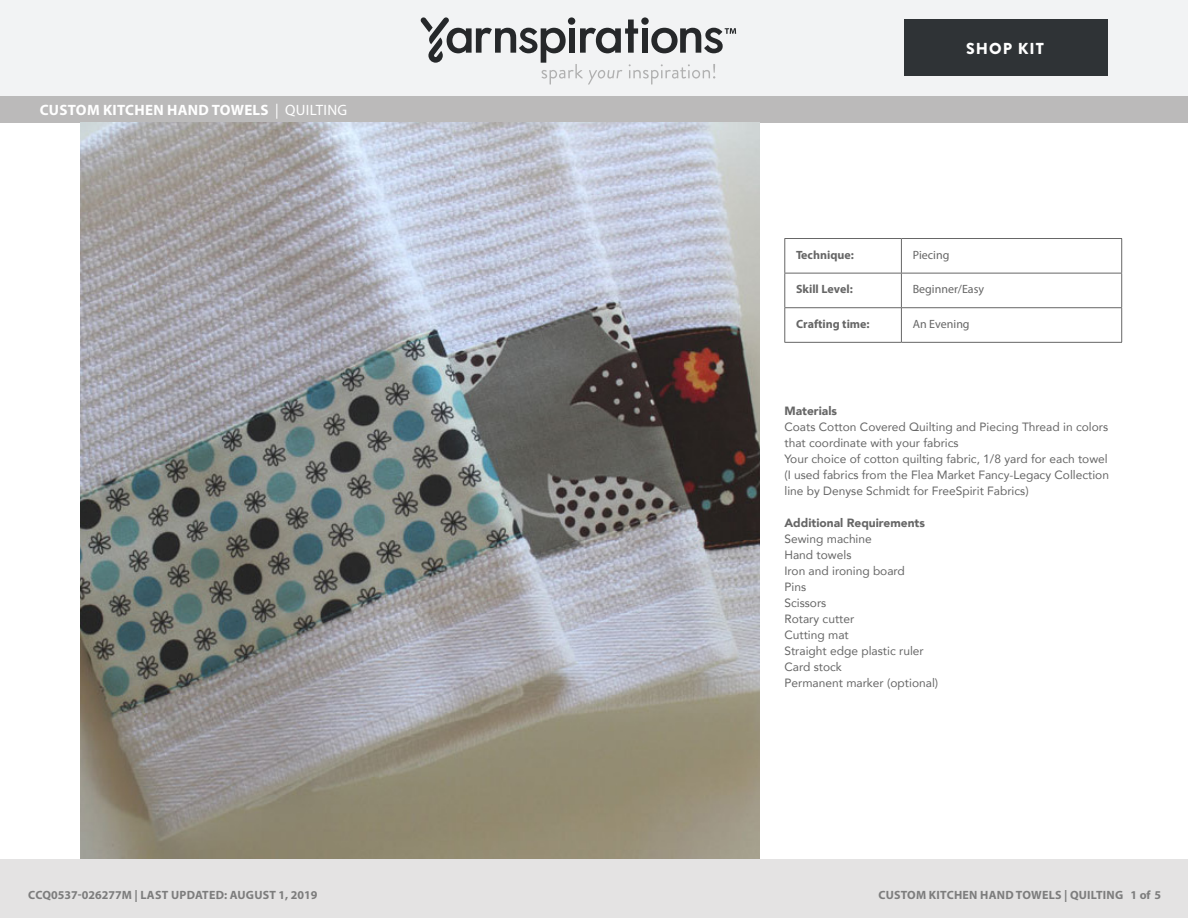
<style>
.page{position:relative;width:1188px;height:918px;background:#fff}
.page>*{position:absolute;margin:0;border:0;box-sizing:border-box;transform-origin:0 0}
.t1{font:900 15.9px "Brandon Grotesque";letter-spacing:.065em;color:#fff}
.Head{font:700 15px "Myriad Pro";letter-spacing:.02em;color:#fff}
.t2{font:12px/15.9px "Avenir";color:#666}
.t3{font:700 12px "Myriad Pro";color:#7d7d7d}
.t4{font:700 12px "Myriad Pro";letter-spacing:.02em;color:#7d7d7d}
.t5{font:700 12px "Myriad Pro";color:#666}
.t6{font:12px "Myriad Pro";color:#666}
.s1{font-weight:400}
.s2{font-weight:900}
</style>
<div class="page">
<div style="left:0;top:0;width:1188px;height:98px;background:#f2f3f4"></div>
<svg style="left:421px;top:17px;width:315px;height:68px"></svg>
<div style="left:904px;top:19px;width:203px;height:57px;background:#2f3336"></div>
<div style="left:0;top:96px;width:1188px;height:27px;background:#bbbaba"></div>
<img style="left:81px;top:123px;width:678px;height:736px">
<hr style="left:784px;top:238px;width:117px;height:1px;background:#666">
<hr style="left:784px;top:239px;width:1px;height:34px;background:#666">
<hr style="left:901px;top:238px;width:221px;height:1px;background:#666">
<hr style="left:901px;top:239px;width:1px;height:34px;background:#666">
<hr style="left:1121px;top:239px;width:1px;height:34px;background:#666">
<hr style="left:784px;top:273px;width:117px;height:1px;background:#666">
<hr style="left:784px;top:273px;width:1px;height:34px;background:#666">
<hr style="left:901px;top:273px;width:221px;height:1px;background:#666">
<hr style="left:901px;top:273px;width:1px;height:34px;background:#666">
<hr style="left:1121px;top:273px;width:1px;height:34px;background:#666">
<hr style="left:784px;top:307px;width:117px;height:1px;background:#666">
<hr style="left:784px;top:308px;width:1px;height:34px;background:#666">
<hr style="left:901px;top:307px;width:221px;height:1px;background:#666">
<hr style="left:901px;top:308px;width:1px;height:34px;background:#666">
<hr style="left:1121px;top:308px;width:1px;height:34px;background:#666">
<hr style="left:784px;top:342px;width:117px;height:1px;background:#666">
<hr style="left:901px;top:342px;width:221px;height:1px;background:#666">
<div style="left:0;top:860px;width:1188px;height:58px;background:#e4e3e3"></div>
<p class="Head" style="left:40px;top:100px;width:309px">CUSTOM KITCHEN HAND TOWELS <span class="s1">| QUILTING</span></p>
<p class="t1" style="left:966px;top:37px;width:79px">SHOP KIT</p>
<p class="t5" style="left:796px;top:247px;width:59px">Technique:</p>
<p class="t6" style="left:913px;top:247px;width:38px">Piecing</p>
<p class="t5" style="left:796px;top:282px;width:58px">Skill Level:</p>
<p class="t6" style="left:913px;top:282px;width:73px">Beginner/Easy</p>
<p class="t5" style="left:796px;top:316px;width:75px">Crafting time:</p>
<p class="t6" style="left:913px;top:317px;width:58px">An Evening</p>
<p class="t2" style="left:784px;top:403px;width:326px"><span class="s2">Materials<br></span>Coats Cotton Covered Quilting and Piecing Thread in colors that coordinate with your fabrics<br>Your choice of cotton quilting fabric, 1/8 yard for each towel (I used fabrics from the Flea Market Fancy-Legacy Collection line by Denyse Schmidt for FreeSpirit Fabrics)</p>
<p class="t2" style="left:784px;top:515px;width:155px"><span class="s2">Additional Requirements<br></span>Sewing machine<br>Hand towels<br>Iron and ironing board<br>Pins<br>Scissors<br>Rotary cutter<br>Cutting mat<br>Straight edge plastic ruler<br>Card stock<br>Permanent marker (optional)</p>
<p class="t3" style="left:28px;top:887px;width:291px">CCQ0537-026277M | LAST UPDATED: AUGUST 1, 2019</p>
<p class="t4" style="left:878px;top:887px;width:284px">CUSTOM KITCHEN HAND TOWELS | QUILTING 1 of 5</p>
</div>
